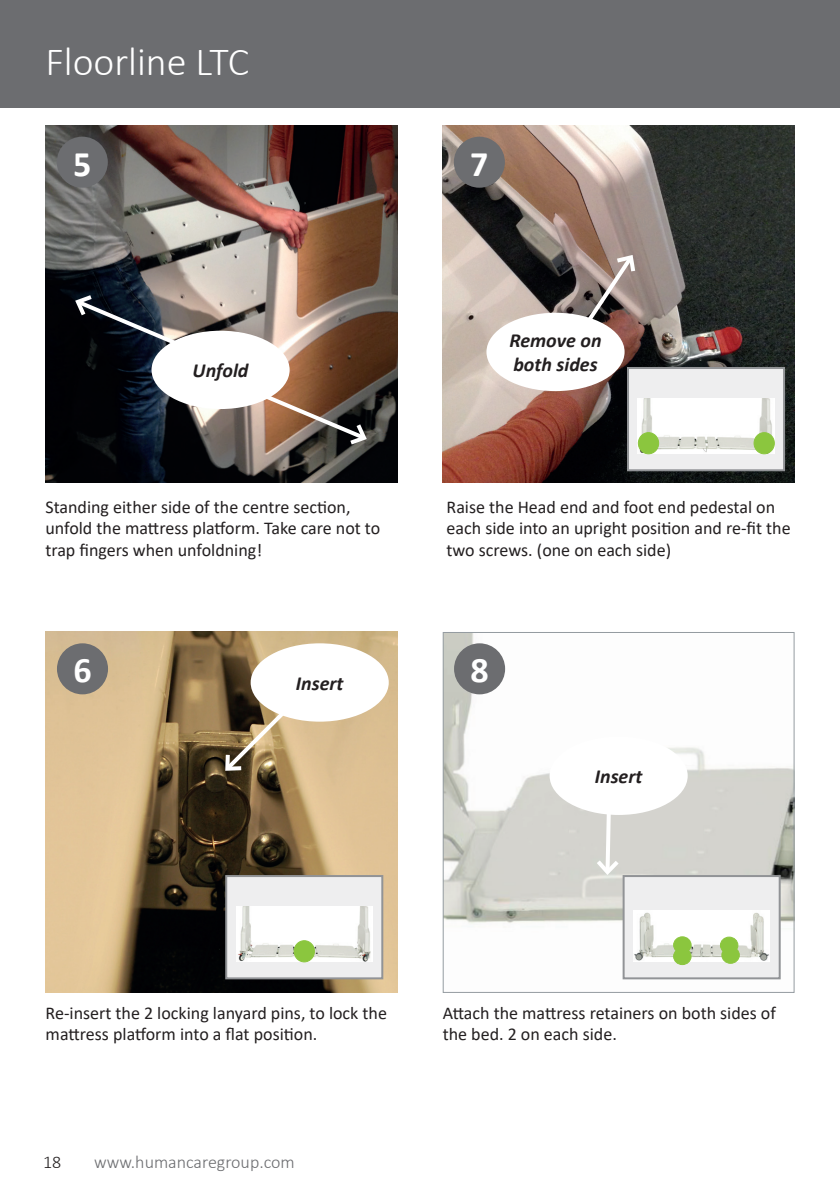
<style>
.page{position:relative;width:840px;height:1191px;background:#fff}
.page>*{position:absolute;margin:0;border:0;box-sizing:border-box;transform-origin:0 0}
.t1{font:300 40px "Calibri";color:#fff}
.t2{font:700 36px "Calibri";color:#fff}
.t3{font:italic 700 20px "Calibri";color:#231f20}
.t4{font:18px/21.6px "Calibri";color:#231f20}
.t5{font:300 18px "Calibri";color:#6c6d70}
.t6{font:300 18px "Calibri";color:#231f20}
</style>
<div class="page">
<div style="left:0;top:0;width:839px;height:108px;background:#6c6d70"></div>
<img style="left:442px;top:125px;width:351px;height:357px">
<div style="left:626px;top:367px;width:158px;height:104px;background:#eeeeef;border:2px solid #919396"></div>
<img style="left:637px;top:398px;width:136px;height:56px">
<div style="left:753px;top:432px;width:20px;height:22px;background:#8bc63e;border-radius:50%"></div>
<div style="left:753px;top:432px;width:21px;height:22px;border:1px solid #8bc63e;border-radius:50%"></div>
<div style="left:638px;top:432px;width:20px;height:22px;background:#8bc63e;border-radius:50%"></div>
<div style="left:637px;top:432px;width:21px;height:22px;border:1px solid #8bc63e;border-radius:50%"></div>
<img style="left:45px;top:125px;width:352px;height:357px">
<div style="left:486px;top:313px;width:138px;height:78px;background:#fff;border-radius:50%"></div>
<svg style="left:582px;top:252px;width:55px;height:76px;background:#97857f"></svg>
<div style="left:151px;top:331px;width:138px;height:78px;background:#fff;border-radius:50%"></div>
<svg style="left:246px;top:385px;width:123px;height:63px;background:#846d5d"></svg>
<svg style="left:72px;top:292px;width:124px;height:63px;background:#484a4f"></svg>
<div style="left:57px;top:137px;width:51px;height:51px;background:#6c6d70;border-radius:50%"></div>
<div style="left:453px;top:137px;width:51px;height:51px;background:#6c6d70;border-radius:50%"></div>
<img style="left:444px;top:634px;width:348px;height:346px">
<div style="left:442px;top:632px;width:352px;height:361px;border:1px solid #959ca1"></div>
<div style="left:622px;top:875px;width:158px;height:104px;background:#eeeeef;border:2px solid #919396"></div>
<img style="left:633px;top:911px;width:136px;height:50px">
<div style="left:721px;top:947px;width:17px;height:16px;background:#8bc63e;border-radius:50%"></div>
<div style="left:721px;top:946px;width:18px;height:17px;border:1px solid #8bc63e;border-radius:50%"></div>
<div style="left:673px;top:948px;width:17px;height:16px;background:#8bc63e;border-radius:50%"></div>
<div style="left:672px;top:947px;width:19px;height:18px;border:1px solid #8bc63e;border-radius:50%"></div>
<div style="left:673px;top:936px;width:17px;height:17px;background:#8bc63e;border-radius:50%"></div>
<div style="left:672px;top:936px;width:19px;height:17px;border:1px solid #8bc63e;border-radius:50%"></div>
<div style="left:720px;top:937px;width:17px;height:16px;background:#8bc63e;border-radius:50%"></div>
<div style="left:719px;top:936px;width:19px;height:18px;border:1px solid #8bc63e;border-radius:50%"></div>
<img style="left:45px;top:632px;width:352px;height:361px">
<div style="left:225px;top:875px;width:158px;height:104px;background:#eeeeef;border:2px solid #919396"></div>
<img style="left:236px;top:906px;width:136px;height:56px">
<div style="left:294px;top:940px;width:20px;height:22px;background:#8bc63e;border-radius:50%"></div>
<div style="left:293px;top:940px;width:22px;height:22px;border:1px solid #8bc63e;border-radius:50%"></div>
<div style="left:250px;top:643px;width:138px;height:78px;background:#fff;border-radius:50%"></div>
<div style="left:549px;top:736px;width:138px;height:79px;background:#fff;border-radius:50%"></div>
<svg style="left:221px;top:698px;width:77px;height:76px"></svg>
<svg style="left:592px;top:812px;width:30px;height:66px"></svg>
<div style="left:57px;top:643px;width:51px;height:51px;background:#6c6d70;border-radius:50%"></div>
<div style="left:454px;top:643px;width:51px;height:51px;background:#6c6d70;border-radius:50%"></div>
<h1 class="t1" style="left:45px;top:37px;width:205px">Floorline LTC</h1>
<h2 class="t2" style="left:73px;top:138px;width:20px">5</h2>
<h2 class="t2" style="left:470px;top:138px;width:20px">7</h2>
<p class="t3" style="left:509px;top:327px;width:94px">Remove on</p>
<p class="t3" style="left:192px;top:356px;width:57px">Unfold</p>
<p class="t3" style="left:513px;top:351px;width:86px">both sides</p>
<p class="t4" style="left:45px;top:495px;width:336px">Standing either side of the centre section, unfold the mattress platform. Take care not to trap fingers when unfoldning!</p>
<p class="t4" style="left:446px;top:495px;width:345px">Raise the Head end and foot end pedestal on each side into an upright position and re‐fit the two screws. (one on each side)</p>
<h2 class="t2" style="left:73px;top:645px;width:20px">6</h2>
<h2 class="t2" style="left:470px;top:645px;width:20px">8</h2>
<p class="t3" style="left:296px;top:669px;width:49px">Insert</p>
<p class="t3" style="left:594px;top:762px;width:49px">Insert</p>
<p class="t4" style="left:46px;top:1001px;width:343px">Re-insert the 2 locking lanyard pins, to lock the mattress platform into a flat position.</p>
<p class="t6" style="left:43px;top:1151px;width:20px">18</p>
<p class="t5" style="left:94px;top:1151px;width:202px">www.humancaregroup.com</p>
<p class="t4" style="left:442px;top:1001px;width:334px">Attach the mattress retainers on both sides of the bed. 2 on each side.</p>
</div>
